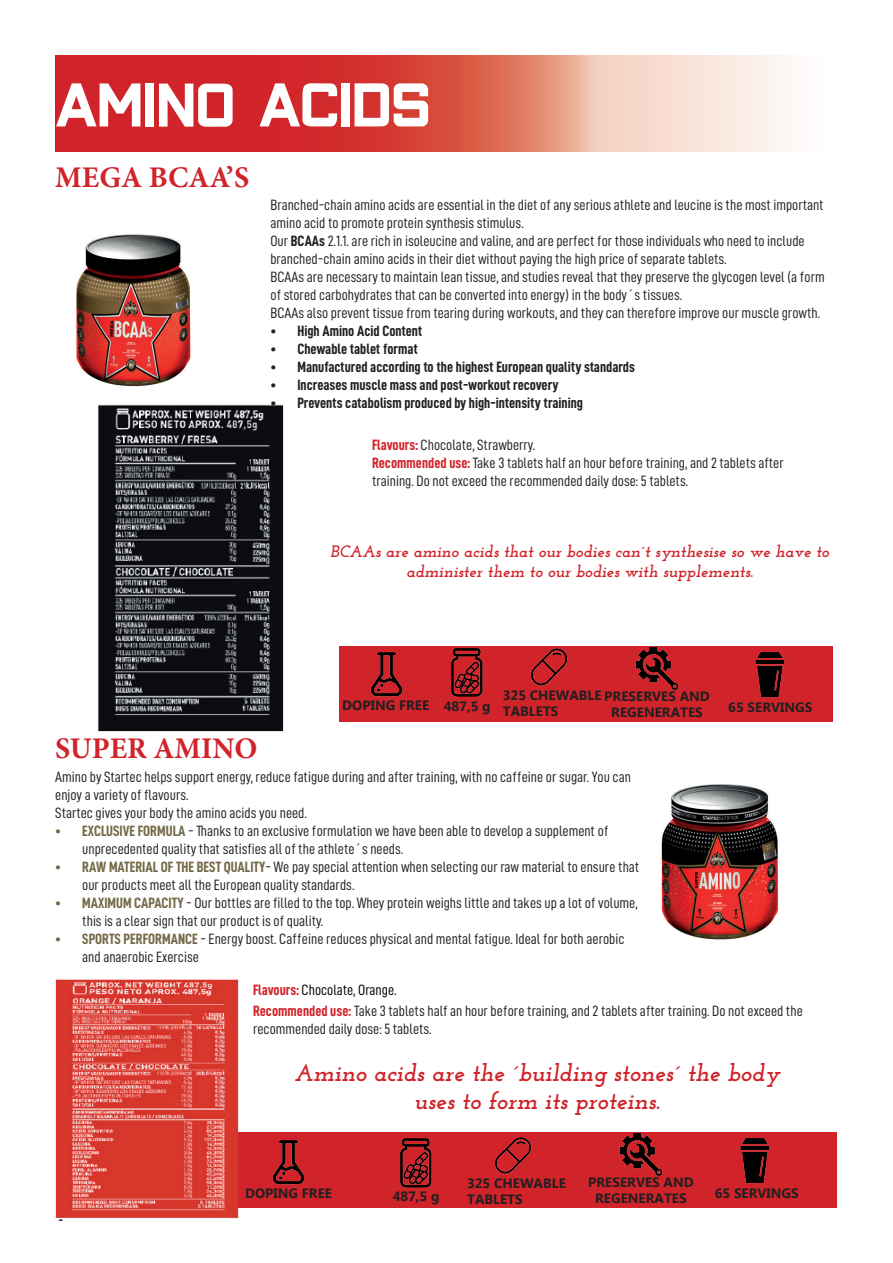
<style>
.page{position:relative;width:893px;height:1263px;background:#fff}
.page>*{position:absolute;margin:0;border:0;box-sizing:border-box;transform-origin:0 0}
.t1{font:61.5px "Closeness";color:#fff}
.t2{font:700 30px "Minion Pro";color:#d1232a}
.t3{font:italic 100 24px/28.8px "Josefin Slab";color:#d0232a;text-align:center}
.t4{font:18px "Minion Pro";color:#231f20}
.t5{font:italic 100 16.5px/19.8px "Josefin Slab";color:#d0232a;text-align:center}
.t6{font:15px/18px "D DIN Condensed";color:#231f20}
.t7{font:15px "D DIN Condensed Bold";color:#231f20}
.t8{font:700 13.5px/16.2px "Microsoft New Tai Lue";color:#231f20}
.s1{font-family:"D DIN Condensed Bold"}
.s2{font-family:"D DIN Condensed Bold";color:#d1232a}
.s3{font-family:"D DIN Condensed Bold";color:#746a47}
.s4{color:#000}
</style>
<div class="page">
<svg style="left:55px;top:55px;width:736px;height:97px;background:#df6d67"></svg>
<img style="left:76px;top:234px;width:115px;height:153px">
<img style="left:97px;top:404px;width:186px;height:327px">
<img style="left:661px;top:784px;width:118px;height:156px">
<img style="left:55px;top:979px;width:183px;height:239px">
<div style="left:339px;top:646px;width:494px;height:76px;background:#d1232a"></div>
<div style="left:238px;top:1132px;width:598px;height:76px;background:#d1232a"></div>
<img style="left:370px;top:652px;width:33px;height:45px">
<img style="left:451px;top:648px;width:32px;height:49px">
<img style="left:531px;top:648px;width:37px;height:38px">
<img style="left:635px;top:647px;width:44px;height:43px">
<img style="left:755px;top:652px;width:30px;height:45px">
<img style="left:272px;top:1140px;width:33px;height:45px">
<img style="left:400px;top:1138px;width:32px;height:50px">
<img style="left:495px;top:1137px;width:37px;height:37px">
<img style="left:619px;top:1133px;width:44px;height:43px">
<img style="left:740px;top:1138px;width:30px;height:45px">
<h1 class="t1" style="left:55px;top:68px;width:377px">AMINO ACIDS</h1>
<h2 class="t2" style="left:55px;top:159px;width:195px">MEGA BCAA’S</h2>
<p class="t6" style="left:270px;top:195px;width:556px">Branched-chain amino acids are essential in the diet of any serious athlete and leucine is the most important amino acid to promote protein synthesis stimulus.<br>Our <span class="s1">BCAAs</span> 2.1.1. are rich in isoleucine and valine, and are perfect for those individuals who need to include branched-chain amino acids in their diet without paying the high price of separate tablets.<br>BCAAs are necessary to maintain lean tissue, and studies reveal that they preserve the glycogen level (a form of stored carbohydrates that can be converted into energy) in the body´s tissues.<br>BCAAs also prevent tissue from tearing during workouts, and they can therefore improve our muscle growth.</p>
<p class="t7" style="left:270px;top:322px;width:154px">• High Amino Acid Content</p>
<p class="t7" style="left:270px;top:340px;width:149px">• Chewable tablet format</p>
<p class="t7" style="left:270px;top:358px;width:366px">• Manufactured according to the highest European quality standards</p>
<p class="t7" style="left:270px;top:376px;width:290px">• Increases muscle mass and post-workout recovery</p>
<p class="t7" style="left:270px;top:394px;width:314px">• Prevents catabolism produced by high-intensity training</p>
<p class="t6" style="left:372px;top:435px;width:413px"><span class="s2">Flavours:</span> Chocolate, Strawberry.<br><span class="s2">Recommended use:</span> Take 3 tablets half an hour before training, and 2 tablets after training. Do not exceed the recommended daily dose: 5 tablets.</p>
<p class="t5" style="left:330px;top:541px;width:500px">BCAAs are amino acids that our bodies can´t synthesise so we have to administer them to our bodies with supplements.</p>
<h2 class="t2" style="left:55px;top:730px;width:204px">SUPER AMINO</h2>
<p class="t8" style="left:342px;top:699px;width:150px">DOPING FREE 487,5 g</p>
<p class="t8" style="left:503px;top:689px;width:208px;line-height:15.3px">325 CHEWABLE PRESERVES AND<br>TABLETS</p>
<p class="t8" style="left:611px;top:705px;width:93px">REGENERATES</p>
<p class="t8" style="left:728px;top:700px;width:85px">65 SERVINGS</p>
<p class="t6" style="left:55px;top:768px;width:577px">Amino by Startec helps support energy, reduce fatigue during and after training, with no caffeine or sugar. You can enjoy a variety of flavours.<br>Startec gives your body the amino acids you need.</p>
<p class="t6" style="left:82px;top:822px;width:528px;text-indent:-27px"><span class="s3">• EXCLUSIVE FORMULA</span> - Thanks to an exclusive formulation we have been able to develop a supplement of unprecedented quality that satisfies all of the athlete´s needs.</p>
<p class="t6" style="left:82px;top:858px;width:558px;text-indent:-27px"><span class="s3">• RAW MATERIAL OF THE BEST QUALITY</span>- We pay special attention when selecting our raw material to ensure that our products meet all the European quality standards.</p>
<p class="t6" style="left:82px;top:894px;width:557px;text-indent:-27px"><span class="s3">• MAXIMUM CAPACITY</span> - Our bottles are filled to the top. Whey protein weighs little and takes up a lot of volume, this is a clear sign that our product is of quality.</p>
<p class="t6" style="left:82px;top:930px;width:544px;text-indent:-27px"><span class="s3">• SPORTS PERFORMANCE</span> - Energy boost. Caffeine reduces physical and mental fatigue. Ideal for both aerobic and anaerobic Exercise</p>
<p class="t6" style="left:253px;top:978px;width:551px;line-height:21.6px"><span class="s2">Flavours:</span> <span class="s4">Chocolate, Orange.<br></span><span class="s2">Recommended use:</span> Take 3 tablets half an hour before training, and 2 tablets after training. Do not exceed the</p>
<p class="t6" style="left:253px;top:1020px;width:180px">recommended daily dose: 5 tablets.</p>
<h3 class="t3" style="left:295px;top:1058px;width:487px">Amino acids are the ´building stones´ the body uses to form its proteins.</h3>
<p class="t4" style="left:55px;top:1203px;width:10px">4</p>
<p class="t8" style="left:245px;top:1186px;width:88px">DOPING FREE</p>
<p class="t8" style="left:393px;top:1189px;width:48px">487,5 g</p>
<p class="t8" style="left:467px;top:1176px;width:100px">325 CHEWABLE<br>TABLETS</p>
<p class="t8" style="left:588px;top:1175px;width:107px;text-align:center">PRESERVES AND<br>REGENERATES</p>
<p class="t8" style="left:715px;top:1186px;width:85px">65 SERVINGS</p>
</div>
